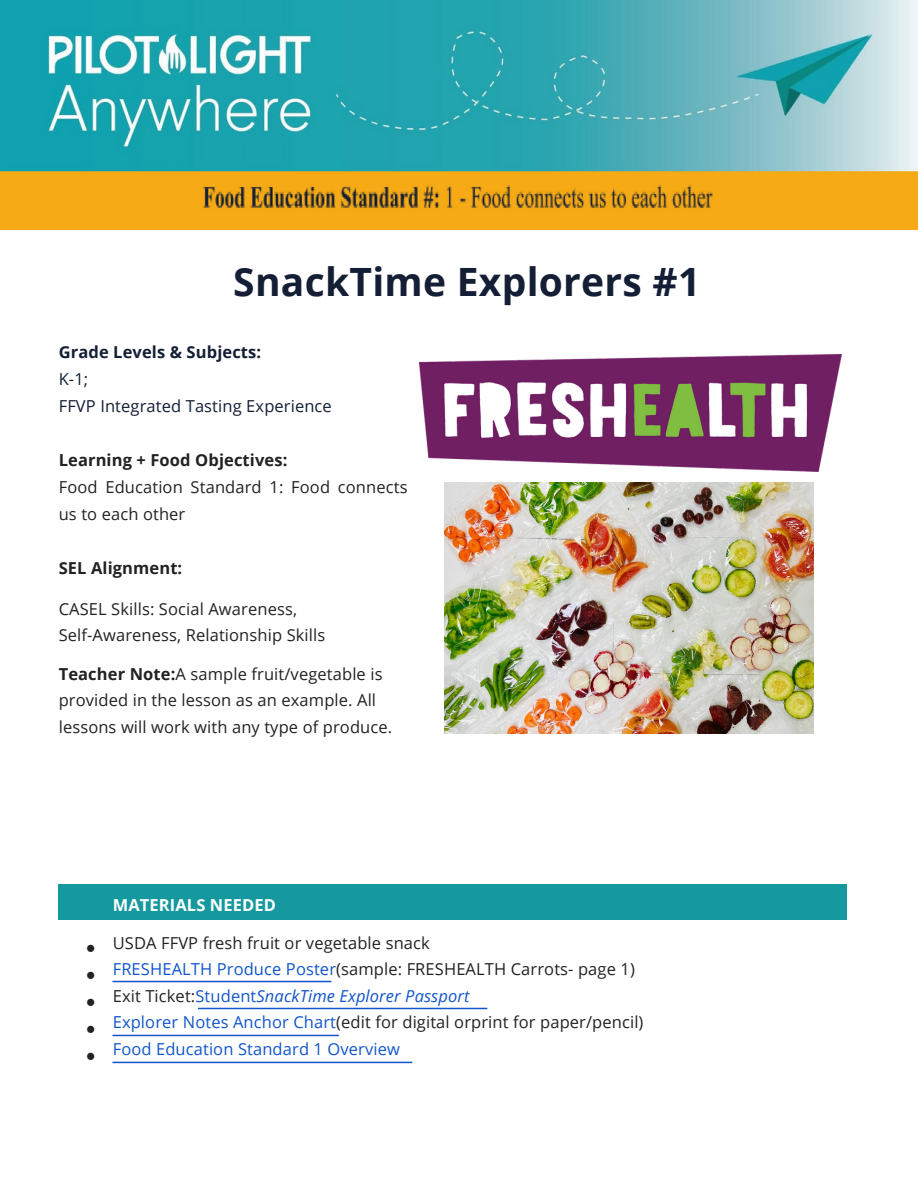
<style>
.page{position:relative;width:918px;height:1188px;background:#fff}
.page>*{position:absolute;margin:0;border:0;box-sizing:border-box;transform-origin:0 0}
.t1{font:700 39px "Open Sans";letter-spacing:.005em;color:#141e35}
.t2{font:16.5px/27px "Open Sans";letter-spacing:.005em;color:#222}
.t3{font:italic 16.5px "Open Sans";letter-spacing:.005em;color:#15c}
.t4{font:700 16.5px "Open Sans";letter-spacing:.005em;color:#222}
.t5{font:16.5px "Open Sans";letter-spacing:.005em;color:#141e35}
.t6{font:16.5px "Open Sans";letter-spacing:.005em;color:#15c}
.t7{font:700 16.5px "Open Sans";letter-spacing:.005em;color:#141e35}
.t8{font:700 16.5px "Open Sans";letter-spacing:.005em;color:#fff}
.t9{font:16.5px/27px "Arimo";color:#222;text-align:justify}
.s1{font-weight:700}
.s2{color:#15c}
.s3{font-style:normal;color:#222}
.s4{font-style:normal}
</style>
<div class="page">
<div style="left:59px;top:885px;width:788px;height:35px;background:#16999e"></div>
<hr style="left:112px;top:981px;width:219px;height:1px;background:#15c">
<hr style="left:198px;top:1008px;width:289px;height:1px;background:#15c">
<hr style="left:112px;top:1035px;width:227px;height:1px;background:#15c">
<hr style="left:112px;top:1062px;width:300px;height:1px;background:#15c">
<img style="left:420px;top:355px;width:422px;height:117px">
<img style="left:444px;top:483px;width:369px;height:250px">
<img style="left:0;top:0;width:918px;height:230px">
<p class="t1" style="left:233px;top:254px;width:468px">SnackTime Explorers #1</p>
<p class="t7" style="left:59px;top:340px;width:204px">Grade Levels &amp; Subjects:</p>
<p class="t5" style="left:59px;top:367px;width:31px">K-1;</p>
<p class="t5" style="left:59px;top:394px;width:275px">FFVP Integrated Tasting Experience</p>
<p class="t4" style="left:59px;top:449px;width:230px">Learning + Food Objectives:</p>
<p class="t2" style="left:59px;top:473px;width:350px">Food Education Standard 1: Food connects us to each other</p>
<p class="t4" style="left:59px;top:557px;width:125px">SEL Alignment:</p>
<p class="t2" style="left:59px;top:595px;width:240px">CASEL Skills: Social Awareness,</p>
<p class="t2" style="left:59px;top:621px;width:268px">Self-Awareness, Relationship Skills</p>
<p class="t2" style="left:59px;top:660px;width:325px"><span class="s1">Teacher Note:</span>A sample fruit/vegetable is</p>
<p class="t2" style="left:59px;top:686px;width:319px">provided in the lesson as an example. All</p>
<p class="t2" style="left:59px;top:713px;width:335px">lessons will work with any type of produce.</p>
<p class="t9" style="left:86px;top:934px;width:11px">● ● ● ● ●</p>
<p class="t8" style="left:113px;top:893px;width:165px">MATERIALS NEEDED</p>
<p class="t2" style="left:113px;top:929px;width:319px">USDA FFVP fresh fruit or vegetable snack</p>
<p class="t2" style="left:113px;top:955px;width:524px"><span class="s2">FRESHEALTH Produce Poster</span>(sample: FRESHEALTH Carrots- page 1)</p>
<p class="t3" style="left:113px;top:984px;width:358px"><span class="s3">Exit Ticket:</span><span class="s4">Student</span>SnackTime Explorer Passport</p>
<p class="t2" style="left:113px;top:1008px;width:532px"><span class="s2">Explorer Notes Anchor Chart</span>(edit for digital orprint for paper/pencil)</p>
<p class="t6" style="left:113px;top:1037px;width:289px">Food Education Standard 1 Overview</p>
</div>
